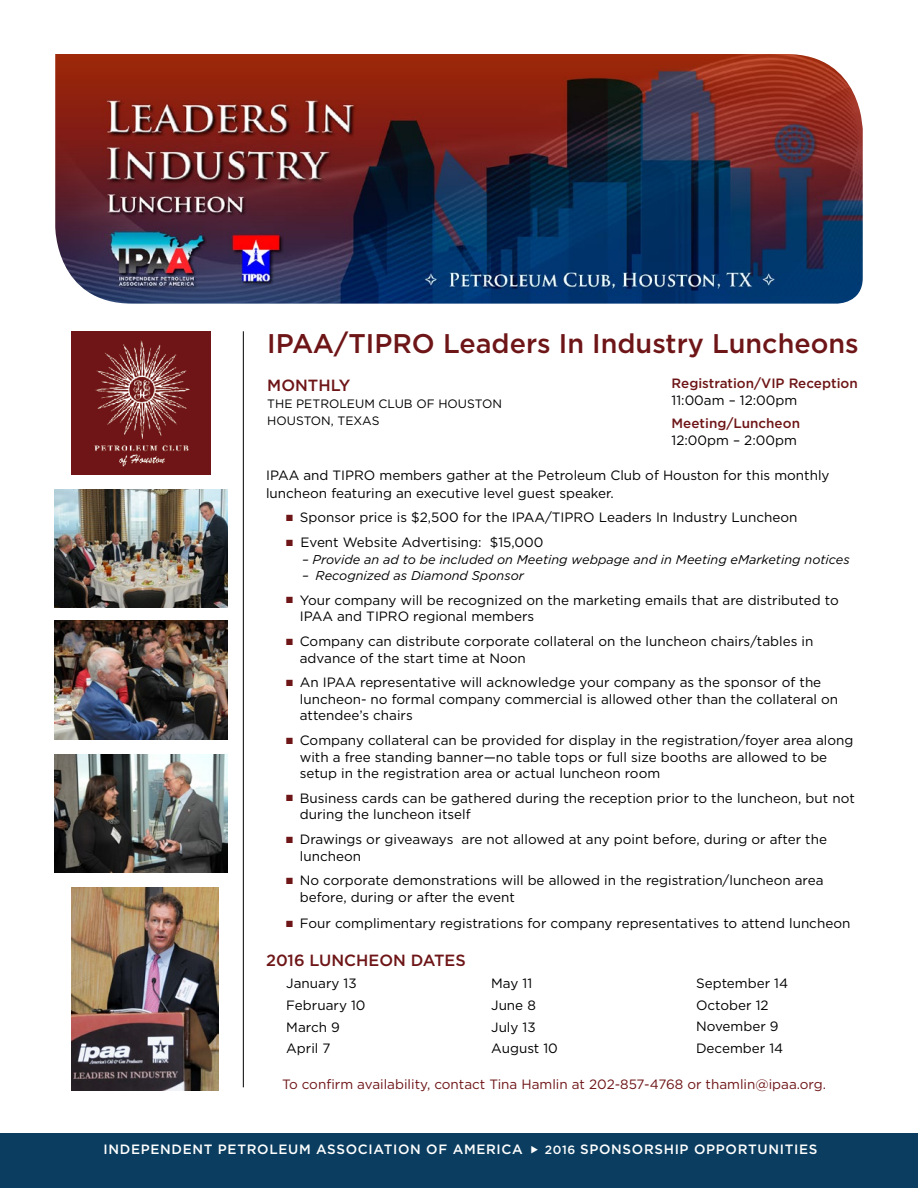
<style>
.page{position:relative;width:918px;height:1188px;background:#fff}
.page>*{position:absolute;margin:0;border:0;box-sizing:border-box;transform-origin:0 0}
.t1{font:500 27px "Gotham";color:#6e1517}
.t2{font:500 16.2px "Gotham";color:#6e1517}
.t3{font:13.5px/16.5px "Gotham";color:#000}
.t4{font:13.5px "Gotham";color:#6e1517}
.t5{font:500 13.5px "Gotham";letter-spacing:.05em;color:#fff}
.t6{font:500 13.5px "Gotham";color:#6e1517}
.t7{font:italic 12.75px "Gotham";color:#000}
.t8{font:12.15px/17.4px "Gotham";color:#000}
.s1{color:#6e1517}
.s2{font-size:12px}
</style>
<div class="page">
<div style="left:0;top:1133px;width:918px;height:55px;background:#0a3d5f"></div>
<hr style="left:243px;top:331px;width:1px;height:756px;background:#000">
<img style="left:72px;top:331px;width:138px;height:144px">
<img style="left:55px;top:54px;width:808px;height:250px">
<img style="left:54px;top:754px;width:174px;height:118px">
<img style="left:54px;top:621px;width:174px;height:118px">
<img style="left:54px;top:489px;width:174px;height:118px">
<img style="left:71px;top:888px;width:148px;height:202px">
<h1 class="t1" style="left:267px;top:326px;width:593px">IPAA / TIPRO Leaders In Industry Luncheons</h1>
<p class="t2" style="left:267px;top:374px;width:84px">MONTHLY</p>
<p class="t8" style="left:267px;top:395px;width:236px">THE PETROLEUM CLUB OF HOUSTON<br>HOUSTON, TEXAS</p>
<p class="t6" style="left:672px;top:375px;width:188px">Registration/VIP Reception</p>
<p class="t3" style="left:672px;top:392px;width:127px">11:00am – 12:00pm</p>
<p class="t6" style="left:672px;top:415px;width:130px">Meeting/Luncheon</p>
<p class="t3" style="left:672px;top:431px;width:127px">12:00pm – 2:00pm</p>
<p class="t3" style="left:266px;top:465px;width:565px;line-height:18px">IPAA and TIPRO members gather at the Petroleum Club of Houston for this monthly luncheon featuring an executive level guest speaker.</p>
<p class="t3" style="left:286px;top:509px;width:513px"><span class="s1">■</span> Sponsor price is $2,500 for the IPAA/TIPRO Leaders In Industry Luncheon</p>
<p class="t3" style="left:286px;top:534px;width:259px"><span class="s1">■</span> Event Website Advertising: $15,000</p>
<p class="t7" style="left:302px;top:551px;width:549px">– Provide an ad to be included on Meeting webpage and in Meeting eMarketing notices</p>
<p class="t7" style="left:302px;top:567px;width:223px">– Recognized as Diamond Sponsor</p>
<p class="t3" style="left:300px;top:591px;width:540px;text-indent:-14px"><span class="s1">■</span> Your company will be recognized on the marketing emails that are distributed to<br>IPAA and TIPRO regional members</p>
<p class="t3" style="left:300px;top:633px;width:515px;text-indent:-14px"><span class="s1">■</span> Company can distribute corporate collateral on the luncheon chairs/tables in advance of the start time at Noon</p>
<p class="t3" style="left:300px;top:674px;width:540px;text-indent:-14px"><span class="s1">■</span> An IPAA representative will acknowledge your company as the sponsor of the luncheon- no formal company commercial is allowed other than the collateral on attendee’s chairs</p>
<p class="t3" style="left:300px;top:732px;width:555px;text-indent:-14px"><span class="s1">■</span> Company collateral can be provided for display in the registration/foyer area along with a free standing banner—no table tops or full size booths are allowed to be setup in the registration area or actual luncheon room</p>
<p class="t3" style="left:300px;top:789px;width:557px;text-indent:-14px"><span class="s1">■</span> Business cards can be gathered during the reception prior to the luncheon, but not during the luncheon itself</p>
<p class="t3" style="left:300px;top:831px;width:529px;text-indent:-14px"><span class="s1">■</span> Drawings or giveaways are not allowed at any point before, during or after the luncheon</p>
<p class="t3" style="left:300px;top:872px;width:525px;text-indent:-14px"><span class="s1">■</span> No corporate demonstrations will be allowed in the registration/luncheon area before, during or after the event</p>
<p class="t3" style="left:286px;top:915px;width:566px"><span class="s1">■</span> Four complimentary registrations for company representatives to attend luncheon</p>
<p class="t2" style="left:266px;top:949px;width:201px">2016 LUNCHEON DATES</p>
<p class="t3" style="left:286px;top:972px;width:81px;line-height:21.9px">January 13<br>February 10<br>March 9<br>April 7</p>
<p class="t3" style="left:491px;top:972px;width:68px;line-height:21.9px">May 11<br>June 8<br>July 13<br>August 10</p>
<p class="t3" style="left:696px;top:972px;width:94px;line-height:21.9px">September 14<br>October 12<br>November 9<br>December 14</p>
<p class="t4" style="left:282px;top:1075px;width:546px">To confirm availability, contact Tina Hamlin at 202-857-4768 or thamlin@ipaa.org.</p>
<p class="t5" style="left:104px;top:1140px;width:421px">INDEPENDENT PETROLEUM ASSOCIATION OF AMERICA</p>
<p class="t5" style="left:545px;top:1140px;width:274px"><span class="s2">2016</span> SPONSORSHIP OPPORTUNITIES</p>
</div>
